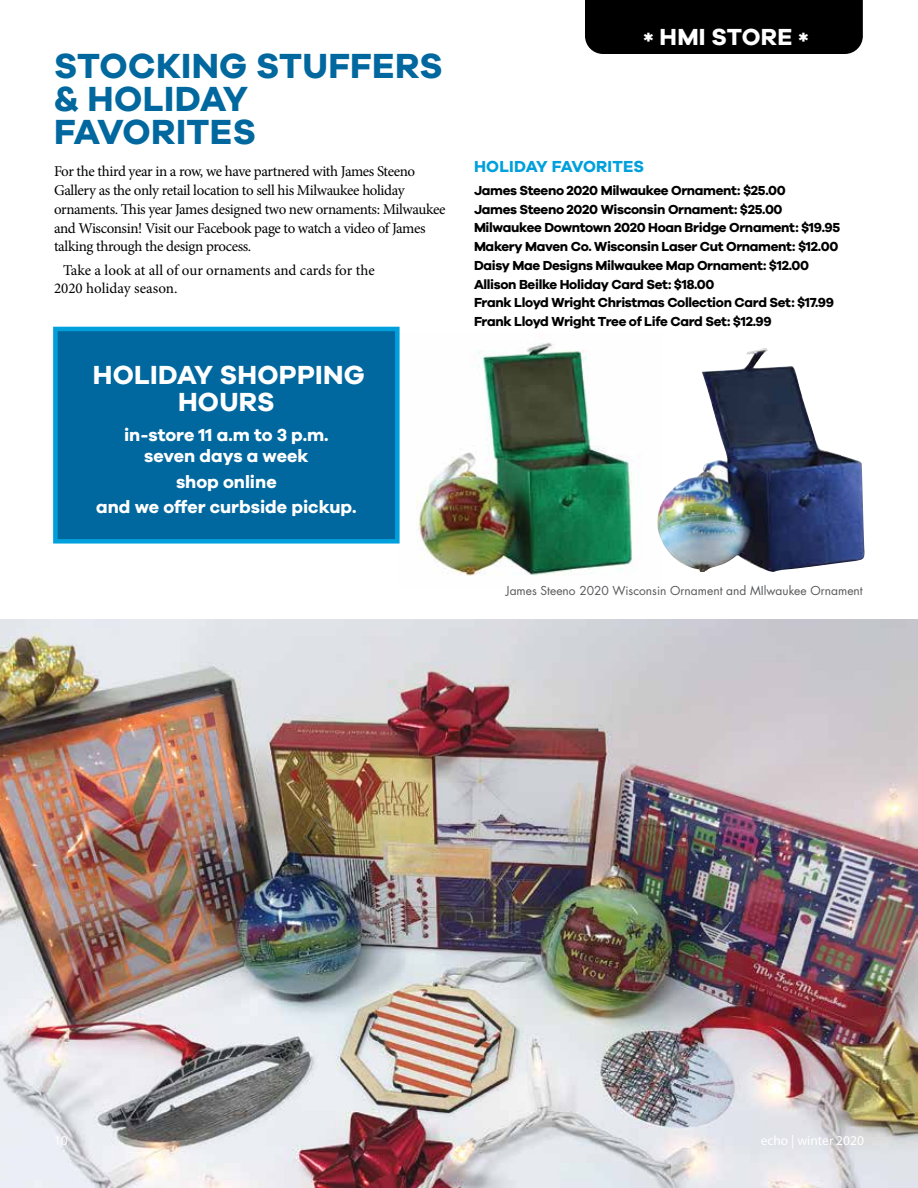
<style>
.page{position:relative;width:918px;height:1188px;background:#fff}
.page>*{position:absolute;margin:0;border:0;box-sizing:border-box;transform-origin:0 0}
.t1{font:700 36px/33px "Galano Grotesque DEMO";letter-spacing:.01em;color:#00689e}
.t2{font:700 27px/27px "Galano Grotesque DEMO";letter-spacing:.01em;color:#fff;text-align:center}
.t3{font:700 24px "Galano Grotesque DEMO";letter-spacing:.01em;color:#fff}
.t4{font:700 18px/21px "Galano Grotesque DEMO";color:#fff;text-align:center}
.t5{font:700 16.5px "Galano Grotesque DEMO";letter-spacing:.01em;color:#00a0dc}
.t6{font:15px/18.8px "Minion Pro";letter-spacing:-.025em;color:#000}
.t7{font:15px/18.8px "Minion Pro";letter-spacing:-.005em;color:#000}
.t8{font:700 13.5px/18.8px "Galano Grotesque DEMO";letter-spacing:-.025em;color:#000}
.t9{font:13.5px "Myriad Pro";color:#fff}
.t10{font:12px "Futura";color:#58595b}
</style>
<div class="page">
<img style="left:0;top:619px;width:918px;height:569px">
<img style="left:416px;top:342px;width:217px;height:234px">
<div style="left:55px;top:329px;width:342px;height:212px;background:#00689e"></div>
<div style="left:53px;top:327px;width:347px;height:217px;border:4px solid #00a0dc"></div>
<div style="left:585px;top:0;width:278px;height:54px;background:#000"></div>
<img style="left:657px;top:348px;width:208px;height:224px">
<h1 class="t1" style="left:54px;top:51px;width:390px">STOCKING STUFFERS &amp; HOLIDAY<br>FAVORITES</h1>
<p class="t6" style="left:54px;top:162px;width:393px">For the third year in a row, we have partnered with James Steeno Gallery as the only retail location to sell his Milwaukee holiday ornaments. This year James designed two new ornaments: Milwaukee and Wisconsin! Visit our Facebook page to watch a video of James talking through the design process.</p>
<p class="t7" style="left:54px;top:260px;width:322px;text-indent:9px">Take a look at all of our ornaments and cards for the<br>2020 holiday season.</p>
<h2 class="t2" style="left:93px;top:363px;width:274px">HOLIDAY SHOPPING<br>HOURS</h2>
<h3 class="t4" style="left:124px;top:425px;width:206px">in-store 11 a.m to 3 p.m. seven days a week</h3>
<h3 class="t4" style="left:96px;top:470px;width:262px;line-height:25.5px">shop online<br>and we offer curbside pickup.</h3>
<h3 class="t3" style="left:643px;top:27px;width:167px">* HMI STORE *</h3>
<p class="t5" style="left:474px;top:159px;width:172px">HOLIDAY FAVORITES</p>
<p class="t8" style="left:474px;top:182px;width:368px">James Steeno 2020 Milwaukee Ornament: $25.00<br>James Steeno 2020 Wisconsin Ornament: $25.00<br>Milwaukee Downtown 2020 Hoan Bridge Ornament: $19.95<br>Makery Maven Co. Wisconsin Laser Cut Ornament: $12.00<br>Daisy Mae Designs Milwaukee Map Ornament: $12.00<br>Allison Beilke Holiday Card Set: $18.00<br>Frank Lloyd Wright Christmas Collection Card Set: $17.99<br>Frank Lloyd Wright Tree of Life Card Set: $12.99</p>
<p class="t10" style="left:506px;top:583px;width:358px">James Steeno 2020 Wisconsin Ornament and MIlwaukee Ornament</p>
<p class="t9" style="left:54px;top:1132px;width:15px">10</p>
<p class="t9" style="left:761px;top:1132px;width:105px">echo | winter 2020</p>
</div>
